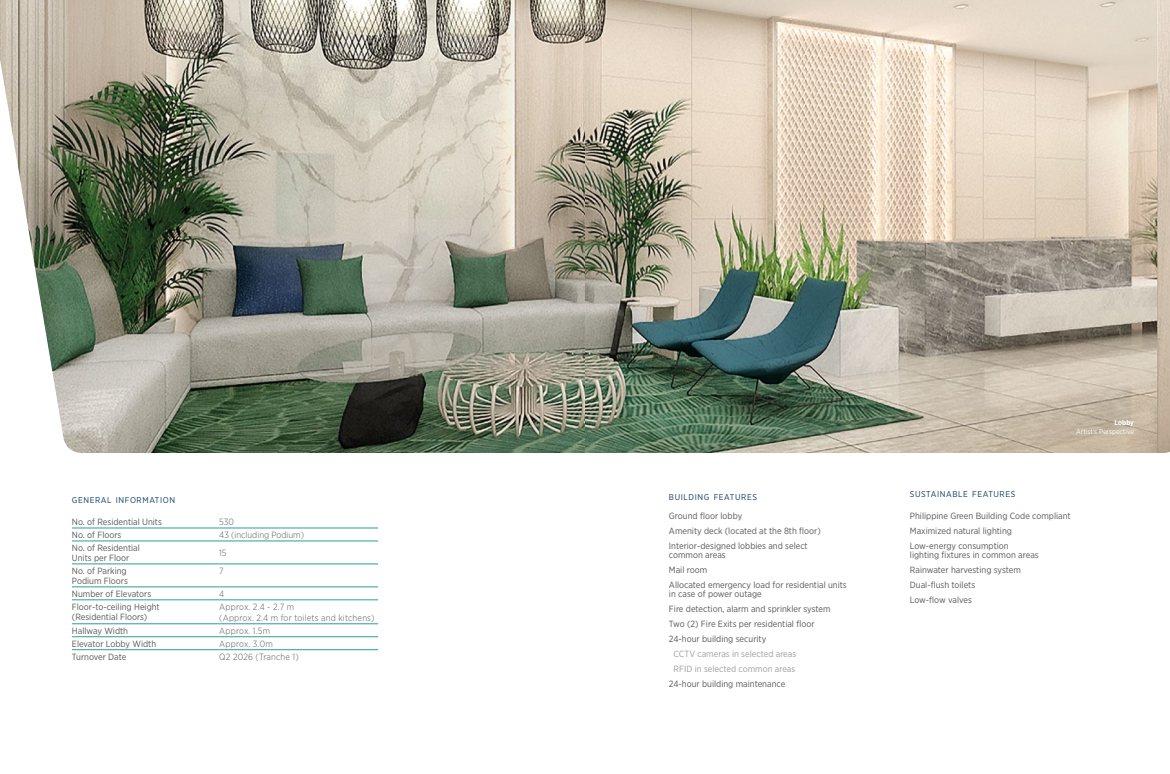
<style>
.page{position:relative;width:1170px;height:774px;background:#fff}
.page>*{position:absolute;margin:0;border:0;box-sizing:border-box;transform-origin:0 0}
.t1{font:9px/15px "Gotham Narrow";color:#575756}
.t2{font:300 9px/11px "Gotham Narrow";letter-spacing:.02em;color:#575756}
.t3{font:9px/15px "Gotham Narrow";color:#9d9d9c}
.t4{font:300 9px "Gotham Narrow";color:#575756}
.t5{font:8.4px "Gotham Narrow";letter-spacing:.07em;color:#0f3a5d}
.t6{font:7px "Gotham Narrow";color:#fff}
.t7{font:700 7px "Gotham Narrow";letter-spacing:-.005em;color:#fff}
</style>
<div class="page">
<img style="left:0;top:0;width:1170px;height:453px">
<hr style="left:72px;top:528px;width:147px;height:1px;background:#28a093">
<hr style="left:219px;top:528px;width:159px;height:1px;background:#28a093">
<hr style="left:72px;top:541px;width:147px;height:1px;background:#28a093">
<hr style="left:219px;top:541px;width:159px;height:1px;background:#28a093">
<hr style="left:72px;top:564px;width:147px;height:1px;background:#28a093">
<hr style="left:219px;top:564px;width:159px;height:1px;background:#28a093">
<hr style="left:72px;top:587px;width:147px;height:1px;background:#28a093">
<hr style="left:219px;top:587px;width:159px;height:1px;background:#28a093">
<hr style="left:72px;top:600px;width:147px;height:1px;background:#28a093">
<hr style="left:219px;top:600px;width:159px;height:1px;background:#28a093">
<hr style="left:72px;top:624px;width:147px;height:1px;background:#28a093">
<hr style="left:219px;top:624px;width:159px;height:1px;background:#28a093">
<hr style="left:72px;top:637px;width:147px;height:1px;background:#28a093">
<hr style="left:219px;top:637px;width:159px;height:1px;background:#28a093">
<hr style="left:72px;top:650px;width:147px;height:1px;background:#28a093">
<hr style="left:219px;top:650px;width:159px;height:1px;background:#28a093">
<p class="t5" style="left:72px;top:495px;width:105px">GENERAL INFORMATION</p>
<p class="t1" style="left:72px;top:514px;width:92px">No. of Residential Units</p>
<p class="t2" style="left:219px;top:516px;width:16px">530</p>
<p class="t1" style="left:72px;top:527px;width:51px">No. of Floors</p>
<p class="t4" style="left:219px;top:529px;width:86px">43 (including Podium)</p>
<p class="t1" style="left:72px;top:543px;width:69px;line-height:10px">No. of Residential<br>Units per Floor</p>
<p class="t2" style="left:219px;top:547px;width:9px">15</p>
<p class="t1" style="left:72px;top:566px;width:58px;line-height:10px">No. of Parking<br>Podium Floors</p>
<p class="t2" style="left:219px;top:565px;width:6px">7</p>
<p class="t1" style="left:72px;top:586px;width:81px">Number of Elevators</p>
<p class="t2" style="left:219px;top:588px;width:7px">4</p>
<p class="t1" style="left:72px;top:602px;width:89px;line-height:10px">Floor-to-ceiling Height (Residential Floors)</p>
<p class="t2" style="left:219px;top:601px;width:157px">Approx. 2.4 - 2.7 m<br>(Approx. 2.4 m for toilets and kitchens)</p>
<p class="t1" style="left:72px;top:623px;width:58px">Hallway Width</p>
<p class="t2" style="left:219px;top:625px;width:52px">Approx. 1.5m</p>
<p class="t1" style="left:72px;top:636px;width:86px">Elevator Lobby Width</p>
<p class="t2" style="left:219px;top:638px;width:55px">Approx. 3.0m</p>
<p class="t1" style="left:72px;top:649px;width:56px">Turnover Date</p>
<p class="t2" style="left:219px;top:651px;width:81px">Q2 2026 (Tranche 1)</p>
<p class="t7" style="left:1115px;top:418px;width:21px">Lobby</p>
<p class="t6" style="left:1076px;top:427px;width:59px">Artist’s Perspective</p>
<p class="t5" style="left:669px;top:492px;width:89px">BUILDING FEATURES</p>
<p class="t5" style="left:910px;top:489px;width:107px">SUSTAINABLE FEATURES</p>
<p class="t1" style="left:669px;top:508px;width:153px">Ground floor lobby<br>Amenity deck (located at the 8th floor)<br>Interior-designed lobbies and select</p>
<p class="t1" style="left:669px;top:547px;width:179px">common areas<br>Mail room<br>Allocated emergency load for residential units</p>
<p class="t1" style="left:669px;top:586px;width:163px">in case of power outage<br>Fire detection, alarm and sprinkler system Two (2) Fire Exits per residential floor 24-hour building security</p>
<p class="t3" style="left:674px;top:646px;width:124px">CCTV cameras in selected areas<br>RFID in selected common areas</p>
<p class="t1" style="left:669px;top:676px;width:118px">24-hour building maintenance</p>
<p class="t1" style="left:910px;top:508px;width:162px">Philippine Green Building Code compliant<br>Maximized natural lighting<br>Low-energy consumption</p>
<p class="t1" style="left:910px;top:547px;width:130px">lighting fixtures in common areas<br>Rainwater harvesting system<br>Dual-flush toilets<br>Low-flow valves</p>
</div>
